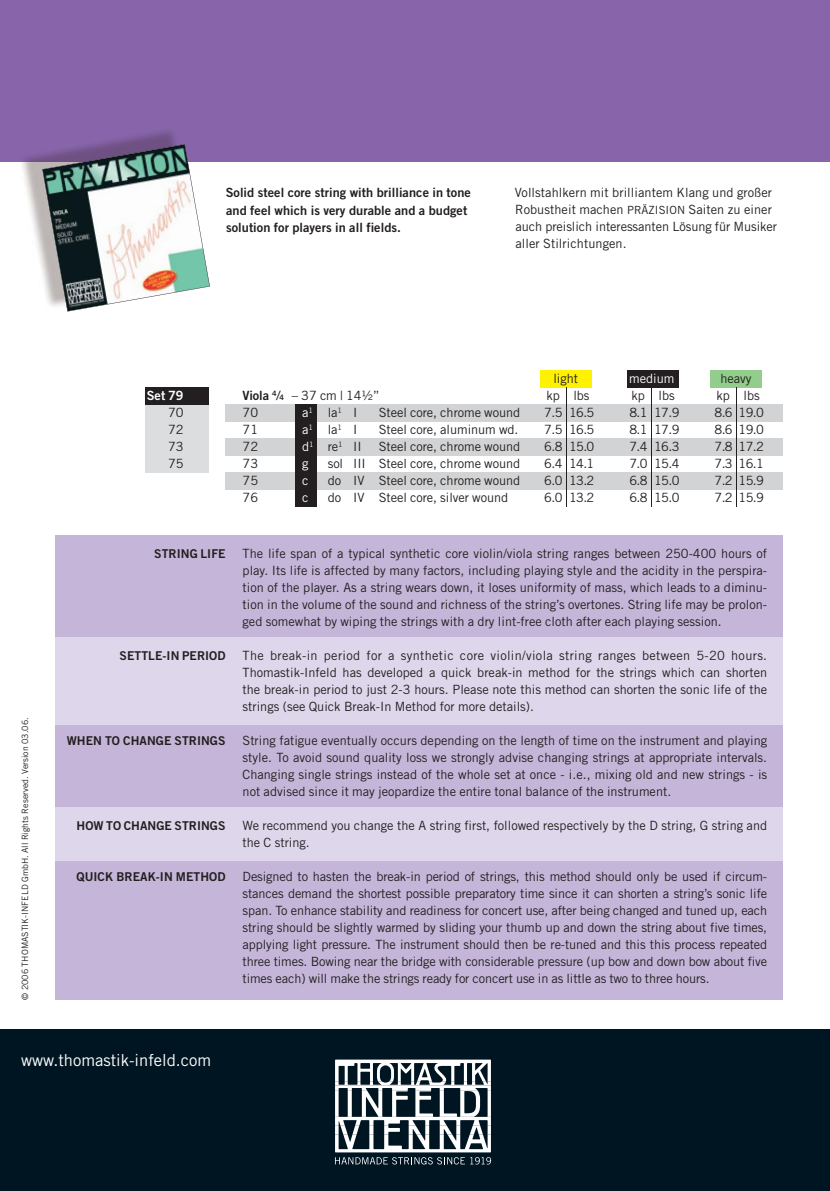
<style>
.page{position:relative;width:830px;height:1191px;background:#fff}
.page>*{position:absolute;margin:0;border:0;box-sizing:border-box;transform-origin:0 0}
.t1{font:16.5px "Trade Gothic";color:#fff}
.t2{font:12.75px/17px "Trade Gothic";color:#231f20;text-align:justify}
.t3{font:12.75px/17px "Trade Gothic Bold Two";letter-spacing:.005em;color:#231f20}
.t4{font:12.75px "Trade Gothic";color:#231f20;scale:1.3 1}
.t5{font:12.75px "Trade Gothic";letter-spacing:-.005em;color:#fff}
.t6{font:12.75px "Trade Gothic Bold Two";color:#fff}
.t7{font:12.15px "Trade Gothic Bold Two";letter-spacing:.005em;color:#231f20}
.t8{font:8.7px "Trade Gothic";letter-spacing:.005em;color:#231f20}
.s1{font-size:11.25px}
.s2{font-family:"Trade Gothic Bold Two"}
.s3{font-family:"Trade Gothic Bold Two";font-size:7.35px}
.s4{color:#fff}
</style>
<div class="page">
<div style="left:0;top:1029px;width:829px;height:162px;background:#001522"></div>
<svg style="left:335px;top:1059px;width:156px;height:105px"></svg>
<div style="left:0;top:0;width:829px;height:162px;background:#8865ab"></div>
<img style="left:22px;top:131px;width:154px;height:138px">
<svg style="left:42px;top:144px;width:168px;height:167px"></svg>
<div style="left:225px;top:404px;width:557px;height:17px;background:#d1d3d4"></div>
<div style="left:225px;top:438px;width:557px;height:17px;background:#d1d3d4"></div>
<div style="left:225px;top:472px;width:557px;height:17px;background:#d1d3d4"></div>
<div style="left:296px;top:404px;width:21px;height:102px;background:#231f20"></div>
<div style="left:540px;top:370px;width:51px;height:17px;background:#fff200"></div>
<div style="left:627px;top:370px;width:51px;height:17px;background:#231f20"></div>
<div style="left:710px;top:370px;width:51px;height:17px;background:#92cd8b"></div>
<hr style="left:566px;top:387px;width:1px;height:119px;background:#231f20">
<hr style="left:651px;top:387px;width:1px;height:119px;background:#231f20">
<hr style="left:736px;top:387px;width:1px;height:119px;background:#231f20">
<div style="left:145px;top:387px;width:63px;height:85px;background:#dcddde"></div>
<div style="left:145px;top:387px;width:63px;height:17px;background:#231f20"></div>
<div style="left:55px;top:568px;width:727px;height:431px;background:#ded7eb"></div>
<div style="left:55px;top:536px;width:727px;height:101px;background:#c5b6d9"></div>
<div style="left:55px;top:725px;width:727px;height:81px;background:#c5b6d9"></div>
<div style="left:55px;top:861px;width:727px;height:138px;background:#c5b6d9"></div>
<p class="t3" style="left:225px;top:186px;width:246px">Solid steel core string with brilliance in tone and feel which is very durable and a budget solution for players in all fields.</p>
<p class="t2" style="left:514px;top:185px;width:264px;text-align:left">Vollstahlkern mit brilliantem Klang und großer Robustheit machen <span class="s1">PRÄZISION</span> Saiten zu einer auch preislich interessanten Lösung für Musiker aller Stilrichtungen.</p>
<p class="t8" style="left:22px;top:999px;width:284px;rotate:-90deg">© 2006 THOMASTIK-INFELD GmbH. All Rights Reserved. Version 03.06.</p>
<p class="t6" style="left:147px;top:391px;width:38px">Set 79</p>
<p class="t2" style="left:168px;top:405px;width:17px">70<br>72<br>73<br>75</p>
<p class="t2" style="left:553px;top:371px;width:26px">light</p>
<p class="t5" style="left:629px;top:374px;width:47px">medium</p>
<p class="t2" style="left:720px;top:371px;width:32px">heavy</p>
<p class="t4" style="left:242px;top:391px;width:107px"><span class="s2">Viola</span> <sup>4</sup>/<span class="s3">4</span> – 37 cm | 14½”</p>
<p class="t2" style="left:546px;top:388px;width:45px">kp lbs</p>
<p class="t2" style="left:631px;top:388px;width:45px">kp lbs</p>
<p class="t2" style="left:716px;top:388px;width:45px">kp lbs</p>
<p class="t2" style="left:242px;top:405px;width:17px">70</p>
<p class="t2" style="left:302px;top:405px;width:57px"><span class="s4">a</span><sup>1</sup> la<sup>1</sup> I</p>
<p class="t2" style="left:378px;top:405px;width:143px">Steel core, chrome wound</p>
<p class="t2" style="left:544px;top:405px;width:52px">7.5 16.5</p>
<p class="t2" style="left:629px;top:405px;width:52px">8.1 17.9</p>
<p class="t2" style="left:714px;top:405px;width:51px">8.6 19.0</p>
<p class="t2" style="left:242px;top:422px;width:17px">71</p>
<p class="t2" style="left:302px;top:422px;width:57px"><span class="s4">a</span><sup>1</sup> la<sup>1</sup> I</p>
<p class="t2" style="left:378px;top:422px;width:141px">Steel core, aluminum wd.</p>
<p class="t2" style="left:544px;top:422px;width:52px">7.5 16.5</p>
<p class="t2" style="left:629px;top:422px;width:52px">8.1 17.9</p>
<p class="t2" style="left:714px;top:422px;width:51px">8.6 19.0</p>
<p class="t2" style="left:242px;top:439px;width:17px">72</p>
<p class="t2" style="left:302px;top:439px;width:61px"><span class="s4">d</span><sup>1</sup> re<sup>1</sup> II</p>
<p class="t2" style="left:378px;top:439px;width:143px">Steel core, chrome wound</p>
<p class="t2" style="left:544px;top:439px;width:52px">6.8 15.0</p>
<p class="t2" style="left:629px;top:439px;width:52px">7.4 16.3</p>
<p class="t2" style="left:714px;top:439px;width:51px">7.8 17.2</p>
<p class="t2" style="left:242px;top:456px;width:17px">73</p>
<p class="t5" style="left:302px;top:459px;width:8px">g</p>
<p class="t2" style="left:327px;top:456px;width:194px">sol III Steel core, chrome wound</p>
<p class="t2" style="left:544px;top:456px;width:52px">6.4 14.1</p>
<p class="t2" style="left:629px;top:456px;width:52px">7.0 15.4</p>
<p class="t2" style="left:714px;top:456px;width:51px">7.3 16.1</p>
<p class="t2" style="left:242px;top:473px;width:17px">75</p>
<p class="t5" style="left:302px;top:476px;width:8px">c</p>
<p class="t2" style="left:327px;top:473px;width:194px">do IV Steel core, chrome wound</p>
<p class="t2" style="left:544px;top:473px;width:52px">6.0 13.2</p>
<p class="t2" style="left:629px;top:473px;width:52px">6.8 15.0</p>
<p class="t2" style="left:714px;top:473px;width:51px">7.2 15.9</p>
<p class="t2" style="left:242px;top:490px;width:17px">76</p>
<p class="t5" style="left:302px;top:493px;width:8px">c</p>
<p class="t2" style="left:327px;top:490px;width:182px">do IV Steel core, silver wound</p>
<p class="t2" style="left:544px;top:490px;width:52px">6.0 13.2</p>
<p class="t2" style="left:629px;top:490px;width:52px">6.8 15.0</p>
<p class="t2" style="left:714px;top:490px;width:51px">7.2 15.9</p>
<p class="t7" style="left:154px;top:549px;width:73px">STRING LIFE</p>
<p class="t7" style="left:119px;top:651px;width:107px">SETTLE-IN PERIOD</p>
<p class="t7" style="left:67px;top:736px;width:160px">WHEN TO CHANGE STRINGS</p>
<p class="t7" style="left:77px;top:821px;width:150px">HOW TO CHANGE STRINGS</p>
<p class="t7" style="left:76px;top:872px;width:150px">QUICK BREAK-IN METHOD</p>
<p class="t2" style="left:242px;top:546px;width:526px">The life span of a typical synthetic core violin/viola string ranges between 250-400 hours of play. Its life is affected by many factors, including playing style and the acidity in the perspira&shy;tion of the player. As a string wears down, it loses uniformity of mass, which leads to a diminu&shy;tion in the volume of the sound and richness of the string’s overtones. String life may be prolon&shy;ged somewhat by wiping the strings with a dry lint-free cloth after each playing session.</p>
<p class="t2" style="left:242px;top:648px;width:526px">The break-in period for a synthetic core violin/viola string ranges between 5-20 hours.<br>Thomastik-Infeld has developed a quick break-in method for the strings which can shorten the break-in period to just 2-3 hours. Please note this method can shorten the sonic life of the strings (see Quick Break-In Method for more details).</p>
<p class="t2" style="left:242px;top:733px;width:526px">String fatigue eventually occurs depending on the length of time on the instrument and playing style. To avoid sound quality loss we strongly advise changing strings at appropriate intervals.<br>Changing single strings instead of the whole set at once - i.e., mixing old and new strings - is not advised since it may jeopardize the entire tonal balance of the instrument.</p>
<p class="t2" style="left:242px;top:818px;width:526px">We recommend you change the A string first, followed respectively by the D string, G string and the C string.</p>
<p class="t2" style="left:242px;top:869px;width:526px">Designed to hasten the break-in period of strings, this method should only be used if circum&shy;stances demand the shortest possible preparatory time since it can shorten a string’s sonic life span. To enhance stability and readiness for concert use, after being changed and tuned up, each string should be slightly warmed by sliding your thumb up and down the string about five times, applying light pressure. The instrument should then be re-tuned and this this process repeated three times. Bowing near the bridge with considerable pressure (up bow and down bow about five times each) will make the strings ready for concert use in as little as two to three hours.</p>
<p class="t1" style="left:21px;top:1053px;width:191px">www.thomastik-infeld.com</p>
</div>
